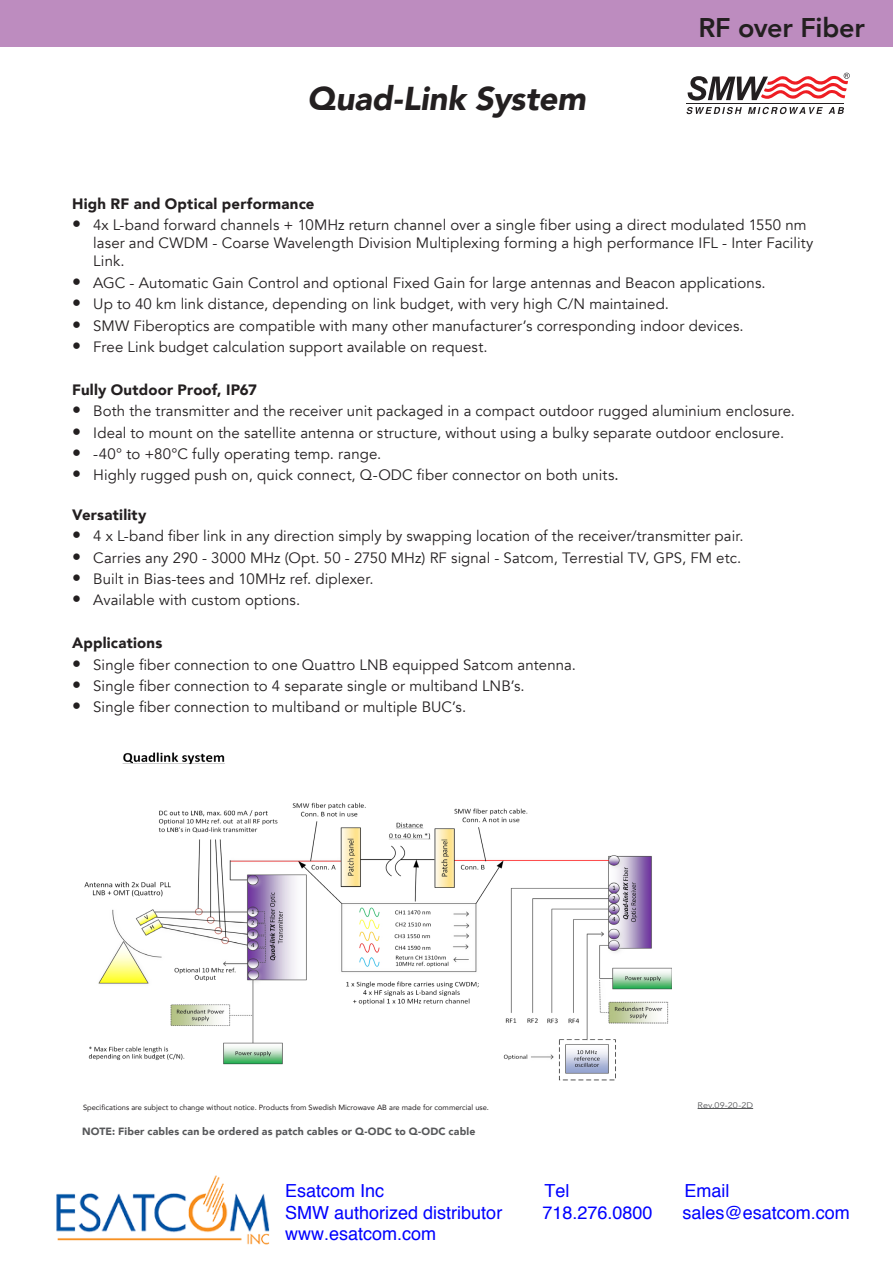
<style>
.page{position:relative;width:893px;height:1263px;background:#fff}
.page>*{position:absolute;margin:0;border:0;box-sizing:border-box;transform-origin:0 0}
.Rubrik{font:italic 900 33px "Avenir";letter-spacing:-.005em;color:#231f20}
.t1{font:800 27px "Avenir";letter-spacing:-.01em;color:#231f20}
.t2{font:18px "Helvetica";color:#00f}
.t3{font:15px/18px "Avenir";letter-spacing:.005em;color:#231f20}
.t4{font:900 15px "Avenir";letter-spacing:.015em;color:#231f20}
.t5{font:900 10.5px "Avenir";letter-spacing:.015em;color:#57585a}
.t6{font:8.1px "Avenir";letter-spacing:.005em;color:#57585a;scale:1.11 1}
.t7{font:7.5px "Avenir";color:#231f20}
.s1{font-size:18px}
.s2{font-style:inherit}
</style>
<div class="page">
<div style="left:0;top:0;width:893px;height:46px;background:#bd8cbf"></div>
<hr style="left:687px;top:103px;width:157px;height:1px;background:#231f20">
<svg style="left:687px;top:107px;width:55px;height:7px"></svg>
<svg style="left:748px;top:107px;width:96px;height:7px"></svg>
<svg style="left:688px;top:73px;width:162px;height:28px"></svg>
<hr style="left:698px;top:1108px;width:55px;height:1px;background:#57585a">
<img style="left:84px;top:752px;width:588px;height:329px">
<img style="left:56px;top:1175px;width:214px;height:70px">
<p class="Rubrik" style="left:307px;top:72px;width:280px">Quad-Link System</p>
<h2 class="t1" style="left:698px;top:6px;width:168px">RF over Fiber</h2>
<p class="t4" style="left:72px;top:191px;width:244px">High RF and Optical performance</p>
<p class="t3" style="left:93px;top:216px;width:722px;text-indent:-21px"><span class="s1">•</span> 4x L-band forward channels + 10MHz return channel over a single fiber using a direct modulated 1550 nm laser and CWDM - Coarse Wavelength Division Multiplexing forming a high performance IFL - Inter Facility<br>Link.</p>
<p class="t3" style="left:72px;top:274px;width:695px"><span class="s1">•</span> AGC - Automatic Gain Control and optional Fixed Gain for large antennas and Beacon applications.</p>
<p class="t3" style="left:72px;top:295px;width:598px"><span class="s1">•</span> Up to 40 km link distance, depending on link budget, with very high C/N maintained.</p>
<p class="t3" style="left:72px;top:317px;width:673px"><span class="s1">•</span> SMW Fiberoptics are compatible with many other manufacturer’s corresponding indoor devices.</p>
<p class="t3" style="left:72px;top:338px;width:417px"><span class="s1">•</span> Free Link budget calculation support available on request.</p>
<p class="t4" style="left:72px;top:377px;width:186px">Fully Outdoor Proof, IP67</p>
<p class="t3" style="left:72px;top:402px;width:724px"><span class="s1">•</span> Both the transmitter and the receiver unit packaged in a compact outdoor rugged aluminium enclosure.</p>
<p class="t3" style="left:72px;top:424px;width:713px"><span class="s1">•</span> Ideal to mount on the satellite antenna or structure, without using a bulky separate outdoor enclosure.</p>
<p class="t3" style="left:72px;top:445px;width:310px"><span class="s1">•</span> -40° to +80°C fully operating temp. range.</p>
<p class="t3" style="left:72px;top:466px;width:548px"><span class="s1">•</span> Highly rugged push on, quick connect, Q-ODC fiber connector on both units<span class="s2">.</span></p>
<p class="t4" style="left:72px;top:502px;width:76px">Versatility</p>
<p class="t3" style="left:72px;top:527px;width:673px"><span class="s1">•</span> 4 x L-band fiber link in any direction simply by swapping location of the receiver/transmitter pair.</p>
<p class="t3" style="left:72px;top:549px;width:670px"><span class="s1">•</span> Carries any 290 - 3000 MHz (Opt. 50 - 2750 MHz) RF signal - Satcom, Terrestial TV, GPS, FM etc.</p>
<p class="t3" style="left:72px;top:570px;width:303px"><span class="s1">•</span> Built in Bias-tees and 10MHz ref. diplexer.</p>
<p class="t3" style="left:72px;top:591px;width:229px"><span class="s1">•</span> Available with custom options.</p>
<p class="t4" style="left:72px;top:630px;width:92px">Applications</p>
<p class="t3" style="left:72px;top:656px;width:505px"><span class="s1">•</span> Single fiber connection to one Quattro LNB equipped Satcom antenna.</p>
<p class="t3" style="left:72px;top:677px;width:454px"><span class="s1">•</span> Single fiber connection to 4 separate single or multiband LNB’s.</p>
<p class="t3" style="left:72px;top:698px;width:396px"><span class="s1">•</span> Single fiber connection to multiband or multiple BUC’s.</p>
<p class="t7" style="left:83px;top:1101px;width:407px">Specifications are subject to change without notice. Products from Swedish Microwave AB are made for commercial use.</p>
<p class="t5" style="left:82px;top:1122px;width:395px">NOTE: Fiber cables can be ordered as patch cables or Q-ODC to Q-ODC cable</p>
<p class="t6" style="left:698px;top:1100px;width:52px">Rev.09-20-2D</p>
<p class="t2" style="left:285px;top:1177px;width:101px">Esatcom Inc</p>
<p class="t2" style="left:544px;top:1177px;width:27px">Tel</p>
<p class="t2" style="left:684px;top:1177px;width:46px">Email</p>
<p class="t2" style="left:285px;top:1198px;width:219px">SMW authorized distributor</p>
<p class="t2" style="left:542px;top:1198px;width:112px">718.276.0800</p>
<p class="t2" style="left:682px;top:1198px;width:169px">sales@esatcom.com</p>
<p class="t2" style="left:285px;top:1220px;width:153px">www.esatcom.com</p>
</div>
